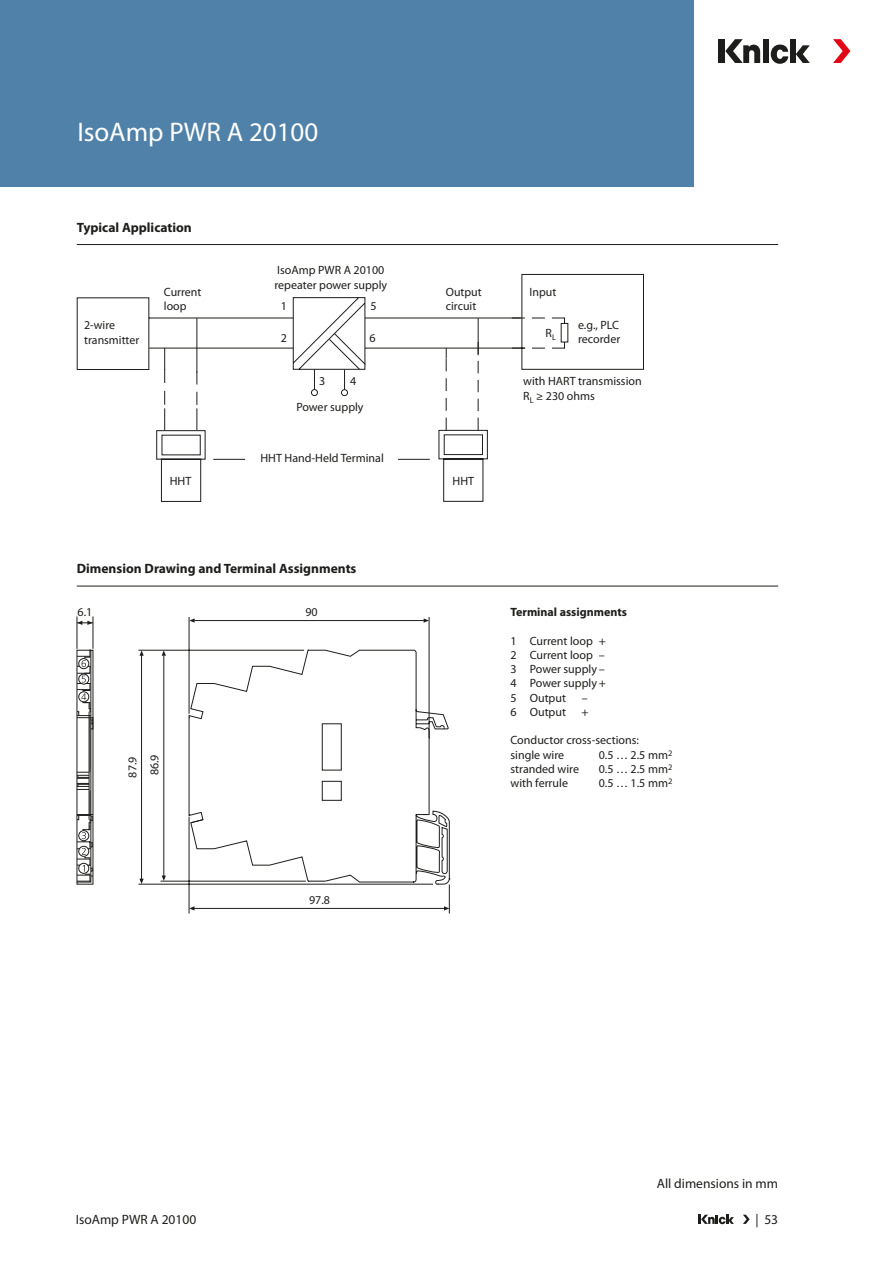
<style>
.page{position:relative;width:893px;height:1263px;background:#fff}
.page>*{position:absolute;margin:0;border:0;box-sizing:border-box;transform-origin:0 0}
.Headline{font:27px "Myriad Pro";color:#fff}
.Tabelle_Headline{font:700 13.5px "Myriad Pro";color:#1d1d1b}
.Text{font:13.5px "Myriad Pro";color:#1d1d1b}
.Beschriftungen{font:12px/14.2px "Myriad Pro";color:#1d1d1b}
.Beschriftungen-2{font:700 12px "Myriad Pro";color:#1d1d1b}
</style>
<div class="page">
<hr style="left:93px;top:616px;width:1px;height:33px;background:#1d1d1b">
<hr style="left:77px;top:616px;width:1px;height:33px;background:#1d1d1b">
<hr style="left:138px;top:884px;width:295px;height:1px;background:#1d1d1b">
<hr style="left:138px;top:650px;width:166px;height:1px;background:#1d1d1b">
<hr style="left:161px;top:881px;width:145px;height:1px;background:#1d1d1b">
<hr style="left:189px;top:617px;width:1px;height:97px;background:#1d1d1b">
<hr style="left:429px;top:617px;width:1px;height:117px;background:#1d1d1b">
<hr style="left:141px;top:655px;width:1px;height:224px;background:#1d1d1b">
<hr style="left:164px;top:655px;width:1px;height:221px;background:#1d1d1b">
<hr style="left:194px;top:620px;width:230px;height:1px;background:#1d1d1b">
<svg style="left:188px;top:649px;width:257px;height:235px"></svg>
<svg style="left:424px;top:618px;width:5px;height:5px"></svg>
<svg style="left:189px;top:618px;width:6px;height:5px"></svg>
<svg style="left:189px;top:717px;width:261px;height:196px"></svg>
<svg style="left:77px;top:621px;width:16px;height:4px"></svg>
<svg style="left:139px;top:879px;width:5px;height:5px"></svg>
<svg style="left:139px;top:650px;width:5px;height:6px"></svg>
<svg style="left:162px;top:650px;width:4px;height:6px"></svg>
<svg style="left:162px;top:875px;width:4px;height:6px"></svg>
<svg style="left:76px;top:649px;width:18px;height:236px"></svg>
<svg style="left:76px;top:274px;width:568px;height:96px"></svg>
<svg style="left:512px;top:318px;width:53px;height:1px"></svg>
<svg style="left:512px;top:348px;width:53px;height:1px"></svg>
<svg style="left:156px;top:297px;width:332px;height:205px"></svg>
<div style="left:0;top:0;width:693px;height:187px;background:#5081a9"></div>
<div style="left:719px;top:39px;width:6px;height:24px;background:#1d1d1b"></div>
<div style="left:790px;top:39px;width:6px;height:24px;background:#1d1d1b"></div>
<svg style="left:796px;top:45px;width:14px;height:18px"></svg>
<svg style="left:833px;top:39px;width:17px;height:24px"></svg>
<svg style="left:725px;top:39px;width:63px;height:25px"></svg>
<svg style="left:743px;top:1215px;width:7px;height:9px"></svg>
<svg style="left:699px;top:1215px;width:35px;height:9px"></svg>
<hr style="left:77px;top:586px;width:701px;height:1px;background:#1d1d1b">
<hr style="left:77px;top:244px;width:701px;height:1px;background:#1d1d1b">
<p class="Headline" style="left:77px;top:115px;width:242px">IsoAmp PWR A 20100</p>
<p class="Tabelle_Headline" style="left:77px;top:218px;width:117px">Typical Application</p>
<p class="Beschriftungen" style="left:84px;top:318px;width:57px">2-wire transmitter</p>
<p class="Beschriftungen" style="left:274px;top:263px;width:114px">IsoAmp PWR A 20100 repeater power supply</p>
<p class="Beschriftungen" style="left:164px;top:285px;width:39px">Current loop</p>
<p class="Beschriftungen" style="left:446px;top:285px;width:37px">Output circuit</p>
<p class="Beschriftungen" style="left:281px;top:331px;width:8px">2</p>
<p class="Beschriftungen" style="left:350px;top:374px;width:8px">4</p>
<p class="Beschriftungen" style="left:281px;top:299px;width:8px">1</p>
<p class="Beschriftungen" style="left:370px;top:299px;width:8px">5</p>
<p class="Beschriftungen" style="left:370px;top:331px;width:8px">6</p>
<p class="Beschriftungen" style="left:319px;top:374px;width:8px">3</p>
<p class="Beschriftungen" style="left:296px;top:399px;width:69px">Power supply</p>
<p class="Beschriftungen" style="left:170px;top:474px;width:23px">HHT</p>
<p class="Beschriftungen" style="left:260px;top:451px;width:125px">HHT Hand-Held Terminal</p>
<p class="Beschriftungen" style="left:453px;top:474px;width:23px">HHT</p>
<p class="Beschriftungen" style="left:530px;top:285px;width:28px">Input</p>
<p class="Beschriftungen" style="left:546px;top:325px;width:12px">R<sub>L</sub></p>
<p class="Beschriftungen" style="left:578px;top:318px;width:44px">e.g., PLC recorder</p>
<p class="Beschriftungen" style="left:523px;top:374px;width:120px">with HART transmission<br>R<sub>L</sub> ≥ 230 ohms</p>
<p class="Tabelle_Headline" style="left:77px;top:560px;width:281px">Dimension Drawing and Terminal Assignments</p>
<p class="Beschriftungen" style="left:78px;top:605px;width:16px">6.1</p>
<p class="Beschriftungen" style="left:305px;top:605px;width:14px">90</p>
<p class="Beschriftungen-2" style="left:510px;top:604px;width:118px">Terminal assignments</p>
<p class="Beschriftungen" style="left:510px;top:633px;width:97px;text-align:justify">1 Current loop + 2 Current loop – 3 Power supply – 4 Power supply+ 5 Output</p>
<p class="Beschriftungen" style="left:582px;top:690px;width:7px">–</p>
<p class="Beschriftungen" style="left:125px;top:777px;width:22px;rotate:-90deg">87.9</p>
<p class="Beschriftungen" style="left:147px;top:775px;width:22px;rotate:-90deg">86.9</p>
<p class="Beschriftungen" style="left:510px;top:704px;width:57px">6 Output</p>
<p class="Beschriftungen" style="left:581px;top:704px;width:9px">+</p>
<p class="Beschriftungen" style="left:510px;top:733px;width:130px">Conductor cross-sections: single wire</p>
<p class="Beschriftungen" style="left:599px;top:747px;width:75px">0.5 … 2.5 mm<sup>2</sup></p>
<p class="Beschriftungen" style="left:510px;top:761px;width:70px">stranded wire</p>
<p class="Beschriftungen" style="left:599px;top:761px;width:75px">0.5 … 2.5 mm<sup>2</sup></p>
<p class="Beschriftungen" style="left:510px;top:776px;width:59px">with ferrule</p>
<p class="Beschriftungen" style="left:599px;top:776px;width:75px">0.5 … 1.5 mm<sup>2</sup></p>
<p class="Beschriftungen" style="left:309px;top:892px;width:22px">97.8</p>
<p class="Text" style="left:657px;top:1175px;width:123px">All dimensions in mm</p>
<p class="Text" style="left:76px;top:1211px;width:122px">IsoAmp PWR A 20100</p>
<p class="Text" style="left:755px;top:1211px;width:24px">| 53</p>
</div>
